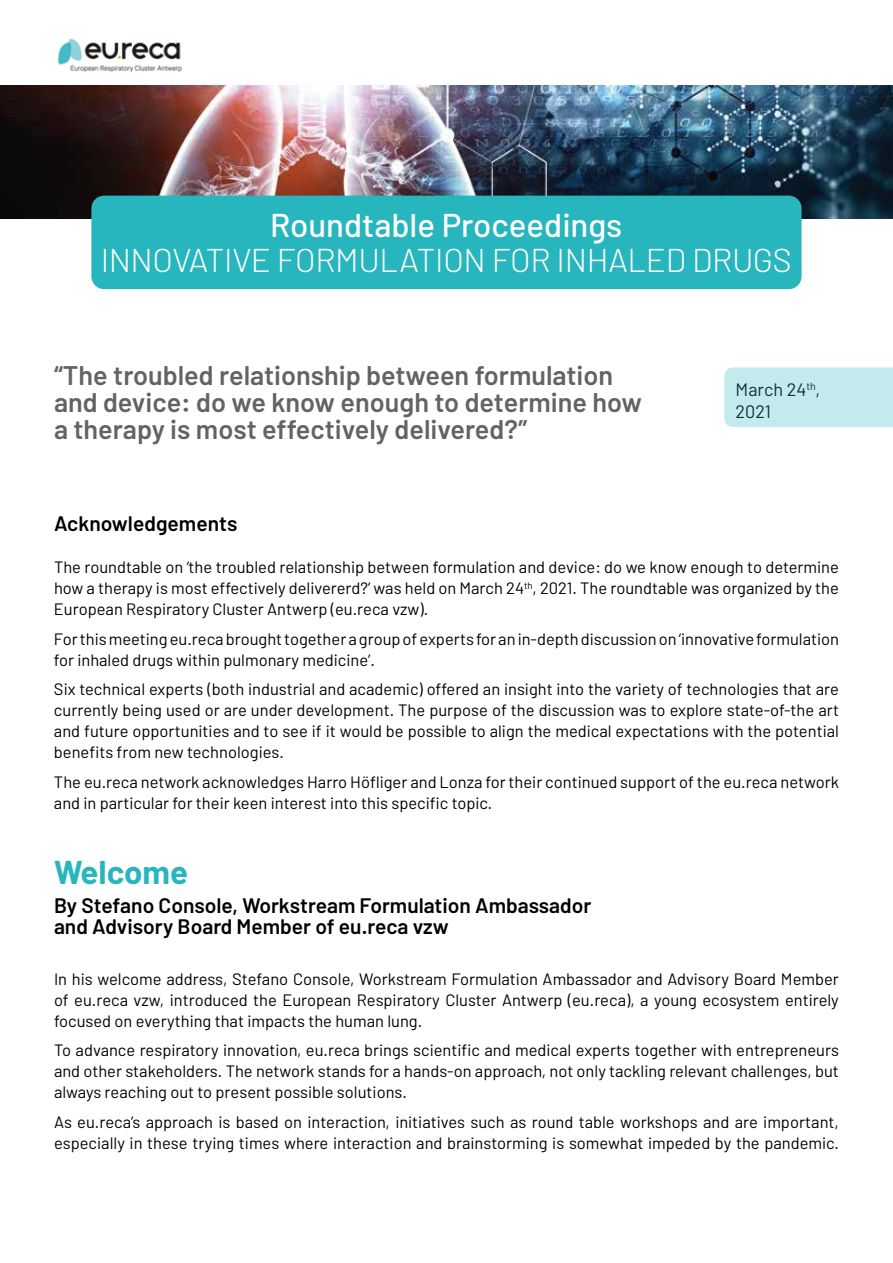
<style>
.page{position:relative;width:893px;height:1263px;background:#fff}
.page>*{position:absolute;margin:0;border:0;box-sizing:border-box;transform-origin:0 0}
.t1{font:300 33px "Barlow";letter-spacing:-.01em;color:#fff}
.t2{font:500 33px "Barlow";color:#fff}
.t3{font:700 33px "Barlow";color:#28b6be}
.t4{font:600 27px/27px "Barlow";color:#646363}
.t5{font:600 21px/21px "Barlow";color:#000}
.t6{font:18px/21.6px "Barlow";color:#000}
.t7{font:16.5px/21px "Barlow";color:#000;text-align:justify}
</style>
<div class="page">
<img style="left:0;top:85px;width:893px;height:133px">
<img style="left:57px;top:38px;width:126px;height:34px">
<div style="left:91px;top:196px;width:710px;height:93px;background:#28b6be;border-radius:13px"></div>
<div style="left:724px;top:367px;width:169px;height:60px;background:#c3eaec"></div>
<h1 class="t2" style="left:270px;top:205px;width:354px">Roundtable Proceedings</h1>
<h1 class="t1" style="left:101px;top:239px;width:692px">INNOVATIVE FORMULATION FOR INHALED DRUGS</h1>
<h2 class="t4" style="left:54px;top:362px;width:590px">“The troubled relationship between formulation and device: do we know enough to determine how a therapy is most effectively delivered?”</h2>
<p class="t6" style="left:736px;top:378px;width:86px">March 24<sup>th</sup>,<br>2021</p>
<p class="t5" style="left:54px;top:513px;width:185px">Acknowledgements</p>
<p class="t7" style="left:54px;top:556px;width:786px">The roundtable on ‘the troubled relationship between formulation and device: do we know enough to determine how a therapy is most effectively delivererd?’ was held on March 24<sup>th</sup>, 2021. The roundtable was organized by the European Respiratory Cluster Antwerp (eu.reca vzw).</p>
<p class="t7" style="left:54px;top:628px;width:786px">For this meeting eu.reca brought together a group of experts for an in-depth discussion on ‘innovative formulation for inhaled drugs within pulmonary medicine’.</p>
<p class="t7" style="left:54px;top:678px;width:786px">Six technical experts (both industrial and academic) offered an insight into the variety of technologies that are currently being used or are under development. The purpose of the discussion was to explore state-of-the art and future opportunities and to see if it would be possible to align the medical expectations with the potential benefits from new technologies.</p>
<p class="t7" style="left:54px;top:771px;width:786px">The eu.reca network acknowledges Harro Höfliger and Lonza for their continued support of the eu.reca network and in particular for their keen interest into this specific topic.</p>
<h1 class="t3" style="left:54px;top:851px;width:136px">Welcome</h1>
<p class="t5" style="left:54px;top:895px;width:539px">By Stefano Console, Workstream Formulation Ambassador and Advisory Board Member of eu.reca vzw</p>
<p class="t7" style="left:54px;top:968px;width:786px">In his welcome address, Stefano Console, Workstream Formulation Ambassador and Advisory Board Member of eu.reca vzw, introduced the European Respiratory Cluster Antwerp (eu.reca), a young ecosystem entirely focused on everything that impacts the human lung.</p>
<p class="t7" style="left:54px;top:1039px;width:786px">To advance respiratory innovation, eu.reca brings scientific and medical experts together with entrepreneurs and other stakeholders. The network stands for a hands-on approach, not only tackling relevant challenges, but always reaching out to present possible solutions.</p>
<p class="t7" style="left:54px;top:1111px;width:786px">As eu.reca’s approach is based on interaction, initiatives such as round table workshops and are important, especially in these trying times where interaction and brainstorming is somewhat impeded by the pandemic.</p>
</div>
